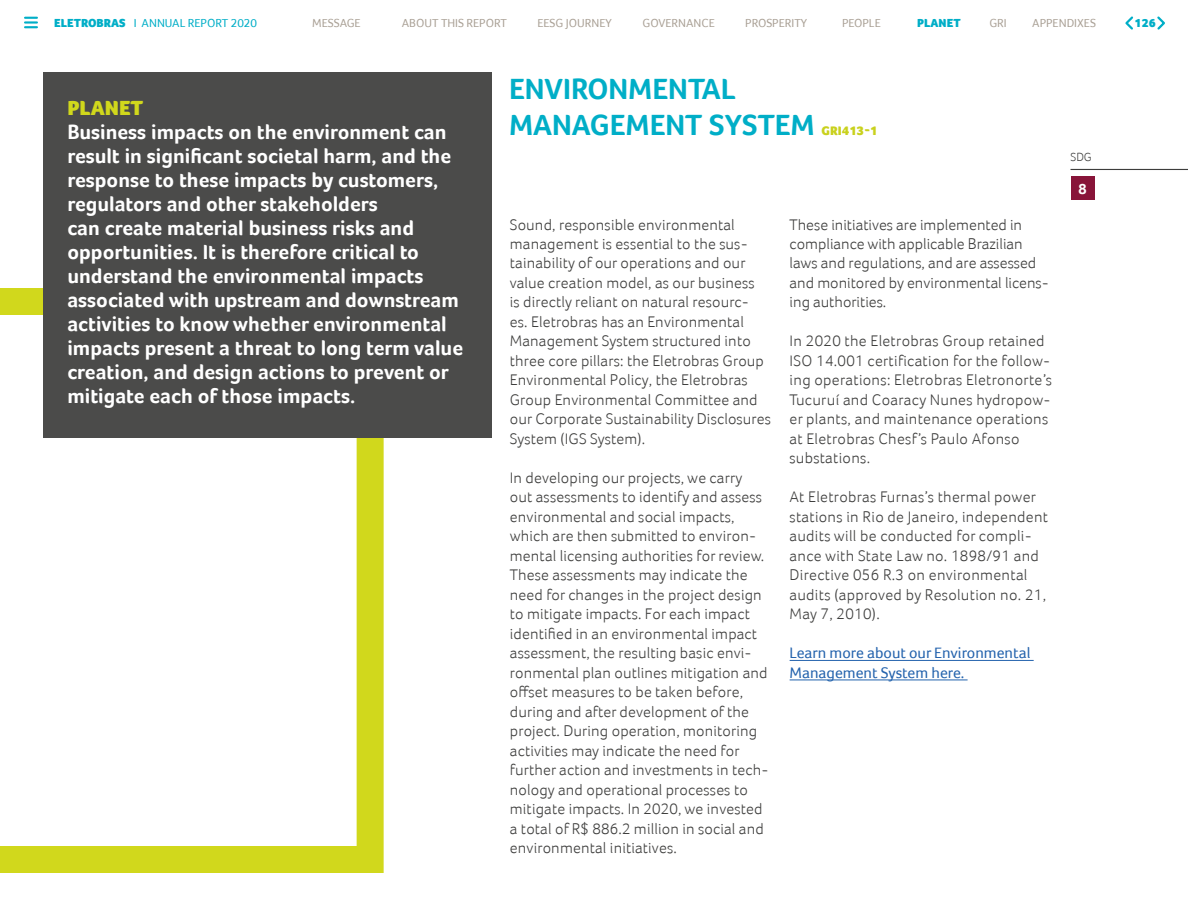
<style>
.page{position:relative;width:1188px;height:918px;background:#fff}
.page>*{position:absolute;margin:0;border:0;box-sizing:border-box;transform-origin:0 0}
.t1{font:700 30px/36px "Foco";color:#00aec7}
.t2{font:700 21px/24px "Foco";color:#fff}
.t3{font:900 21px "Foco";color:#d1d81c}
.t4{font:300 15.75px/19.5px "Foco";letter-spacing:.01em;color:#3d3d3c}
.t5{font:15.75px/19.5px "Foco";color:#2463ad}
.t6{font:700 15.15px "Foco";color:#fff}
.t7{font:900 12.75px "Foco";color:#c9d11d}
.t8{font:12px "Foco";color:#aaa196}
.t9{font:12px "Foco";color:#00aec7}
.t10{font:900 12px "Foco";color:#00aec7}
.t11{font:300 12px "Foco";color:#3d3d3c}
.s1{font-weight:900}
</style>
<div class="page">
<svg style="left:0;top:288px;width:384px;height:585px"></svg>
<hr style="left:790px;top:660px;width:244px;height:1px;background:#2463ad">
<hr style="left:790px;top:680px;width:178px;height:1px;background:#2463ad">
<div style="left:43px;top:72px;width:449px;height:366px;background:#4b4b4a"></div>
<hr style="left:1071px;top:169px;width:117px;height:1px;background:#3d3d3c">
<div style="left:1071px;top:176px;width:24px;height:24px;background:#881439"></div>
<svg style="left:25px;top:17px;width:12px;height:11px"></svg>
<svg style="left:1157px;top:16px;width:8px;height:14px"></svg>
<svg style="left:1125px;top:16px;width:9px;height:14px"></svg>
<p class="t9" style="left:54px;top:16px;width:205px"><span class="s1">ELETROBRAS</span> I ANNUAL REPORT 2020</p>
<p class="t8" style="left:312px;top:16px;width:50px">MESSAGE</p>
<p class="t8" style="left:402px;top:16px;width:107px">ABOUT THIS REPORT</p>
<p class="t8" style="left:537px;top:16px;width:76px">EESG JOURNEY</p>
<p class="t8" style="left:643px;top:16px;width:74px">GOVERNANCE</p>
<p class="t8" style="left:745px;top:16px;width:63px">PROSPERITY</p>
<p class="t8" style="left:842px;top:16px;width:40px">PEOPLE</p>
<p class="t10" style="left:917px;top:16px;width:45px">PLANET</p>
<p class="t8" style="left:989px;top:16px;width:19px">GRI</p>
<p class="t8" style="left:1032px;top:16px;width:65px">APPENDIXES</p>
<p class="t10" style="left:1135px;top:16px;width:23px">126</p>
<h2 class="t3" style="left:67px;top:96px;width:77px">PLANET</h2>
<p class="t2" style="left:67px;top:120px;width:397px">Business impacts on the environment can result in significant societal harm, and the response to these impacts by customers, regulators and other stakeholders<br>can create material business risks and opportunities. It is therefore critical to understand the environmental impacts associated with upstream and downstream activities to know whether environmental impacts present a threat to long term value creation, and design actions to prevent or mitigate each of those impacts.</p>
<h1 class="t1" style="left:509px;top:71px;width:307px">ENVIRONMENTAL<br>MANAGEMENT SYSTEM</h1>
<p class="t7" style="left:822px;top:123px;width:57px">GRI413-1</p>
<p class="t4" style="left:510px;top:214px;width:263px">Sound, responsible environmental management is essential to the sus&shy;tainability of our operations and our value creation model, as our business<br>is directly reliant on natural resourc-<br>es. Eletrobras has an Environmental Management System structured into three core pillars: the Eletrobras Group Environmental Policy, the Eletrobras Group Environmental Committee and our Corporate Sustainability Disclosures System (IGS System).</p>
<p class="t4" style="left:510px;top:468px;width:260px">In developing our projects, we carry out assessments to identify and assess environmental and social impacts, which are then submitted to environ&shy;mental licensing authorities for review.<br>These assessments may indicate the need for changes in the project design to mitigate impacts. For each impact identified in an environmental impact assessment, the resulting basic envi&shy;ronmental plan outlines mitigation and offset measures to be taken before, during and after development of the project. During operation, monitoring activities may indicate the need for further action and investments in tech&shy;nology and operational processes to mitigate impacts. In 2020, we invested a total of R$ 886.2 million in social and environmental initiatives.</p>
<p class="t4" style="left:790px;top:214px;width:261px">These initiatives are implemented in compliance with applicable Brazilian laws and regulations, and are assessed and monitored by environmental licens&shy;ing authorities.</p>
<p class="t4" style="left:790px;top:331px;width:264px">In 2020 the Eletrobras Group retained ISO 14.001 certification for the follow&shy;ing operations: Eletrobras Eletronorte’s Tucuruí and Coaracy Nunes hydropow&shy;er plants, and maintenance operations at Eletrobras Chesf’s Paulo Afonso substations.</p>
<p class="t4" style="left:790px;top:487px;width:260px">At Eletrobras Furnas’s thermal power stations in Rio de Janeiro, independent audits will be conducted for compli&shy;ance with State Law no. 1898/91 and Directive 056 R.3 on environmental audits (approved by Resolution no. 21, May 7, 2010).</p>
<p class="t5" style="left:790px;top:643px;width:242px">Learn more about our Environmental<br>Management System here.</p>
<p class="t11" style="left:1071px;top:150px;width:23px">SDG</p>
<p class="t6" style="left:1078px;top:180px;width:10px">8</p>
</div>
